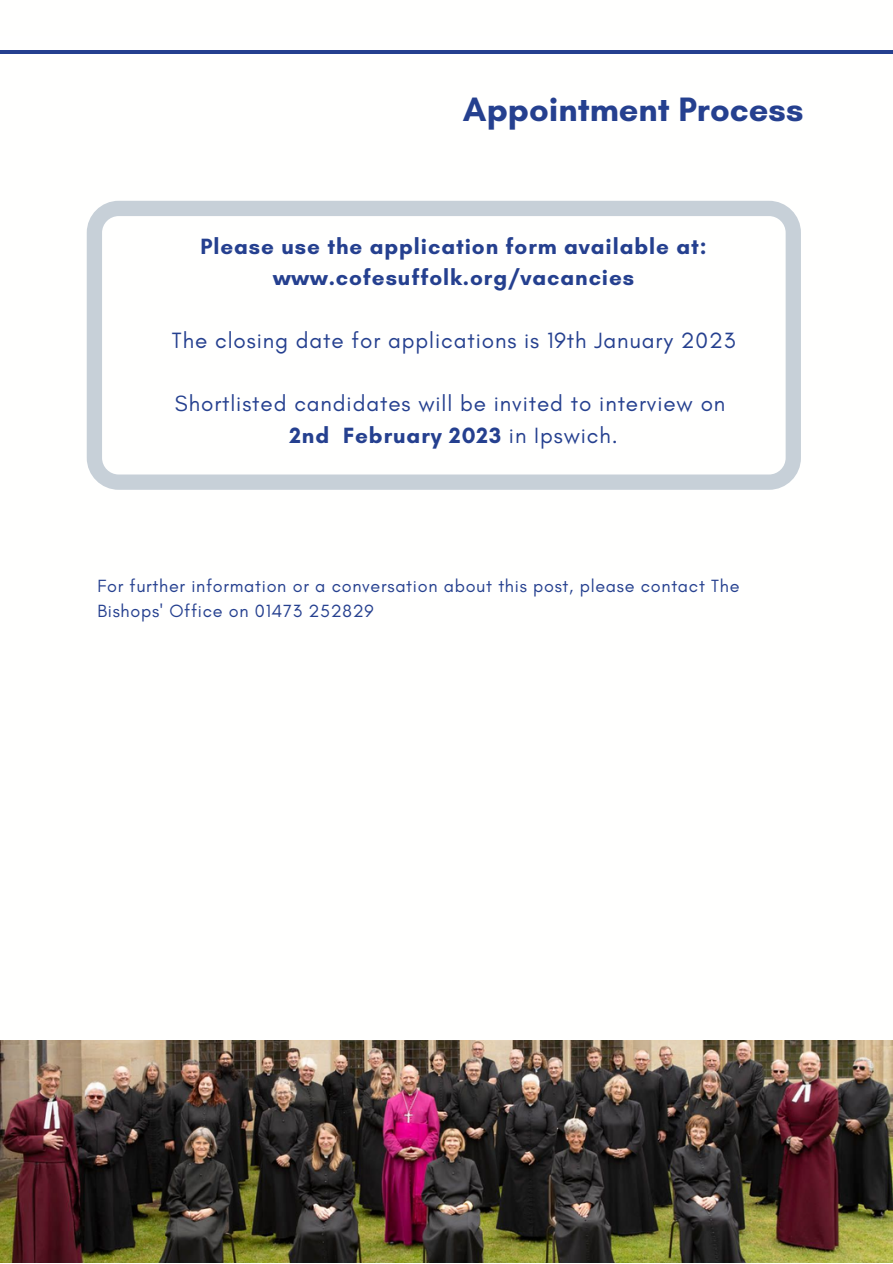
<style>
.page{position:relative;width:893px;height:1264px;background:#fff}
.page>*{position:absolute;margin:0;border:0;box-sizing:border-box;transform-origin:0 0}
.t1{font:700 34.5px "Glacial Indifference";color:#25408f}
.t2{font:22.5px/31.5px "Glacial Indifference";letter-spacing:.04em;color:#25408f;text-align:center}
.t3{font:700 22.5px/31.5px "Glacial Indifference";letter-spacing:.04em;color:#25408f;text-align:center}
.t4{font:18px/24.8px "Glacial Indifference";letter-spacing:.04em;color:#25408f}
.s1{font-weight:700}
</style>
<div class="page">
<hr style="left:0;top:50px;width:892px;height:4px;background:#25408f">
<svg style="left:87px;top:201px;width:713px;height:289px"></svg>
<img style="left:1px;top:1040px;width:891px;height:222px">
<h1 class="t1" style="left:463px;top:88px;width:342px">Appointment Process</h1>
<p class="t3" style="left:200px;top:230px;width:507px">Please use the application form available at: www.cofesuffolk.org/vacancies</p>
<p class="t2" style="left:172px;top:324px;width:565px">The closing date for applications is 19th January 2023</p>
<p class="t2" style="left:175px;top:387px;width:552px">Shortlisted candidates will be invited to interview on<br><span class="s1">2nd February 2023</span> in Ipswich.</p>
<p class="t4" style="left:97px;top:573px;width:643px">For further information or a conversation about this post, please contact The<br>Bishops' Office on 01473 252829</p>
</div>
